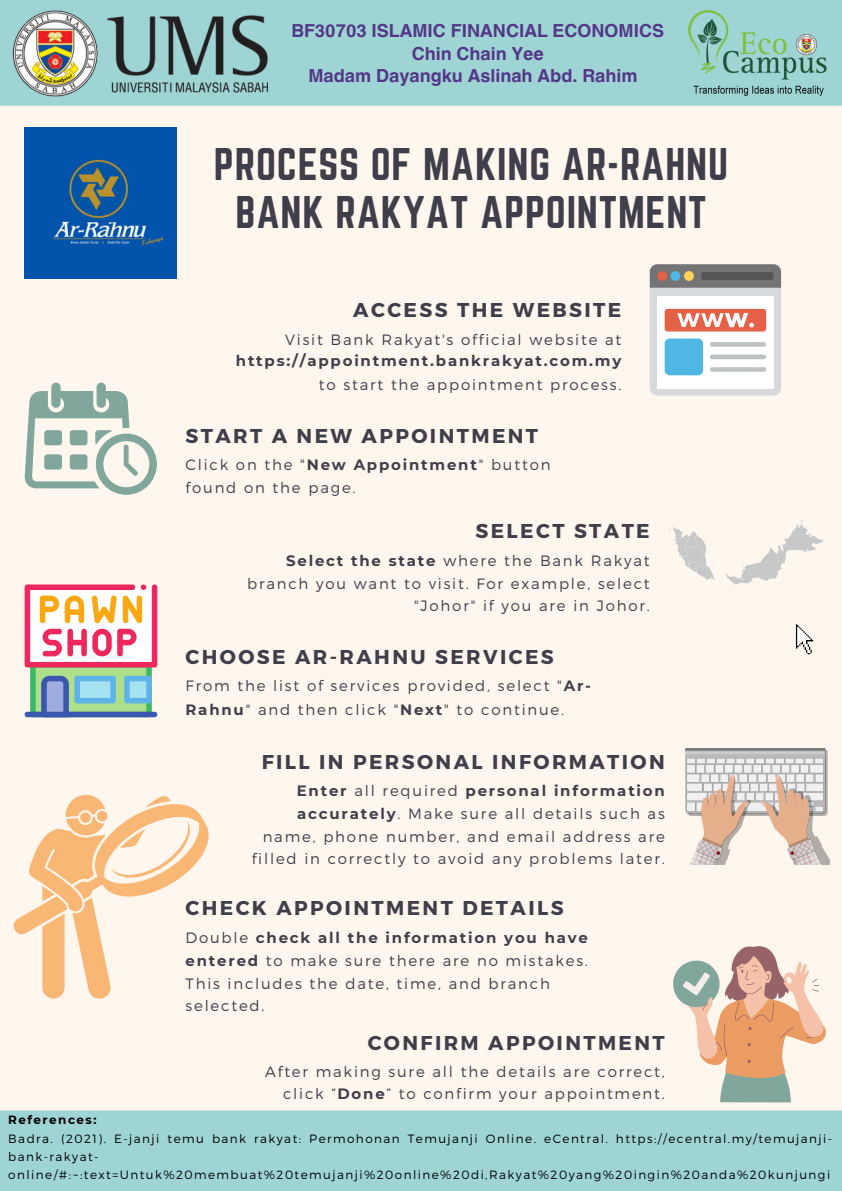
<style>
.page{position:relative;width:842px;height:1191px;background:#fff}
.page>*{position:absolute;margin:0;border:0;box-sizing:border-box;transform-origin:0 0}
.t1{font:40px/47.2px "Norwester";letter-spacing:.02em;color:#3f3e4a;text-align:center}
.t2{font:700 20px "Montserrat";letter-spacing:.12em;color:#3f3e4a}
.t3{font:700 18px/22.5px "Helvetica World";color:#543787;text-align:center}
.t4{font:300 15px/23.2px "Montserrat";letter-spacing:.12em;color:#3f3e4a;text-align:right}
.t5{font:700 15px/21.8px "Montserrat";letter-spacing:.12em;color:#3f3e4a;text-align:right}
.t6{font:300 12px/18px "Montserrat";letter-spacing:.12em;color:#000}
.t7{font:700 12px "Montserrat";letter-spacing:.12em;color:#000}
.s1{font-weight:300}
.s2{font-weight:700}
</style>
<div class="page">
<div style="left:0;top:0;width:842px;height:1190px;background:#fff6ee"></div>
<div style="left:0;top:0;width:842px;height:106px;background:#9ed4d4"></div>
<img style="left:13px;top:10px;width:254px;height:86px">
<img style="left:689px;top:10px;width:138px;height:86px">
<img style="left:25px;top:127px;width:151px;height:151px">
<div style="left:650px;top:264px;width:131px;height:131px;background:#d7dadc;border-radius:7px"></div>
<div style="left:657px;top:296px;width:117px;height:92px;background:#fff"></div>
<svg style="left:650px;top:264px;width:131px;height:24px;background:#7e7c79"></svg>
<div style="left:701px;top:272px;width:73px;height:8px;background:#555;border-radius:2px"></div>
<div style="left:665px;top:309px;width:101px;height:22px;background:#e46047;border-radius:3px"></div>
<svg style="left:677px;top:313px;width:77px;height:14px"></svg>
<div style="left:665px;top:338px;width:38px;height:37px;background:#4fb7e4;border-radius:5px"></div>
<hr style="left:710px;top:342px;width:56px;height:4px;background:#bdc2c5;border-radius:2px">
<div style="left:710px;top:354px;width:56px;height:5px;background:#bdc2c5;border-radius:2px"></div>
<div style="left:710px;top:367px;width:56px;height:5px;background:#bdc2c5;border-radius:2px"></div>
<svg style="left:673px;top:946px;width:153px;height:156px"></svg>
<svg style="left:13px;top:795px;width:196px;height:204px"></svg>
<svg style="left:25px;top:584px;width:132px;height:133px;background:#cdb3b1"></svg>
<div style="left:40px;top:606px;width:5px;height:17px;background:#f9a813;border-radius:3px"></div>
<svg style="left:796px;top:624px;width:17px;height:30px"></svg>
<img style="left:686px;top:748px;width:144px;height:116px">
<img style="left:668px;top:520px;width:154px;height:64px">
<svg style="left:25px;top:382px;width:132px;height:112px"></svg>
<div style="left:0;top:1110px;width:842px;height:80px;background:#9ed4d4"></div>
<p class="t3" style="left:291px;top:18px;width:374px">BF30703 ISLAMIC FINANCIAL ECONOMICS<br>Chin Chain Yee<br>Madam Dayangku Aslinah Abd. Rahim</p>
<h1 class="t1" style="left:214px;top:141px;width:516px">PROCESS OF MAKING AR-RAHNU<br>BANK RAKYAT APPOINTMENT</h1>
<p class="t2" style="left:353px;top:297px;width:270px">ACCESS THE WEBSITE</p>
<h2 class="t5" style="left:236px;top:328px;width:387px"><span class="s1">Visit Bank Rakyat's official website at </span>https://appointment.bankrakyat.com.my</h2>
<h2 class="t4" style="left:319px;top:372px;width:304px">to start the appointment process.</h2>
<h2 class="t2" style="left:186px;top:422px;width:354px">START A NEW APPOINTMENT</h2>
<p class="t4" style="left:186px;top:452px;width:366px;text-align:left">Click on the "<span class="s2">New Appointment</span>" button found on the page.</p>
<h2 class="t2" style="left:475px;top:518px;width:176px">SELECT STATE</h2>
<p class="t4" style="left:247px;top:548px;width:404px"><span class="s2">Select the state</span> where the Bank Rakyat branch you want to visit. For example, select</p>
<p class="t4" style="left:414px;top:593px;width:237px">"Johor" if you are in Johor.</p>
<h2 class="t2" style="left:186px;top:643px;width:370px">CHOOSE AR-RAHNU SERVICES</h2>
<p class="t4" style="left:186px;top:673px;width:407px;text-align:left">From the list of services provided, select "<span class="s2">Ar-<br>Rahnu</span>" and then click "<span class="s2">Next</span>" to continue.</p>
<p class="t2" style="left:262px;top:748px;width:405px">FILL IN PERSONAL INFORMATION</p>
<p class="t4" style="left:263px;top:778px;width:404px"><span class="s2">Enter</span> all required <span class="s2">personal information accurately</span>. Make sure all details such as name, phone number, and email address are</p>
<p class="t4" style="left:252px;top:846px;width:415px">filled in correctly to avoid any problems later.</p>
<p class="t2" style="left:186px;top:895px;width:380px">CHECK APPOINTMENT DETAILS</p>
<p class="t4" style="left:186px;top:924px;width:404px;text-align:justify">Double <span class="s2">check all the information you have entered</span> to make sure there are no mistakes.<br>This includes the date, time, and branch</p>
<p class="t4" style="left:186px;top:993px;width:81px">selected.</p>
<h2 class="t2" style="left:368px;top:1029px;width:299px">CONFIRM APPOINTMENT</h2>
<p class="t4" style="left:265px;top:1059px;width:401px;line-height:21.8px">After making sure all the details are correct, click “<span class="s2">Done</span>” to confirm your appointment.</p>
<p class="t7" style="left:8px;top:1112px;width:90px">References:</p>
<p class="t6" style="left:8px;top:1129px;width:825px">Badra. (2021). E-janji temu bank rakyat: Permohonan Temujanji Online. eCentral. https://ecentral.my/temujanji&shy;bank-rakyat&shy;online/#:~:text=Untuk%20membuat%20temujanji%20online%20di,Rakyat%20yang%20ingin%20anda%20kunjungi</p>
</div>
